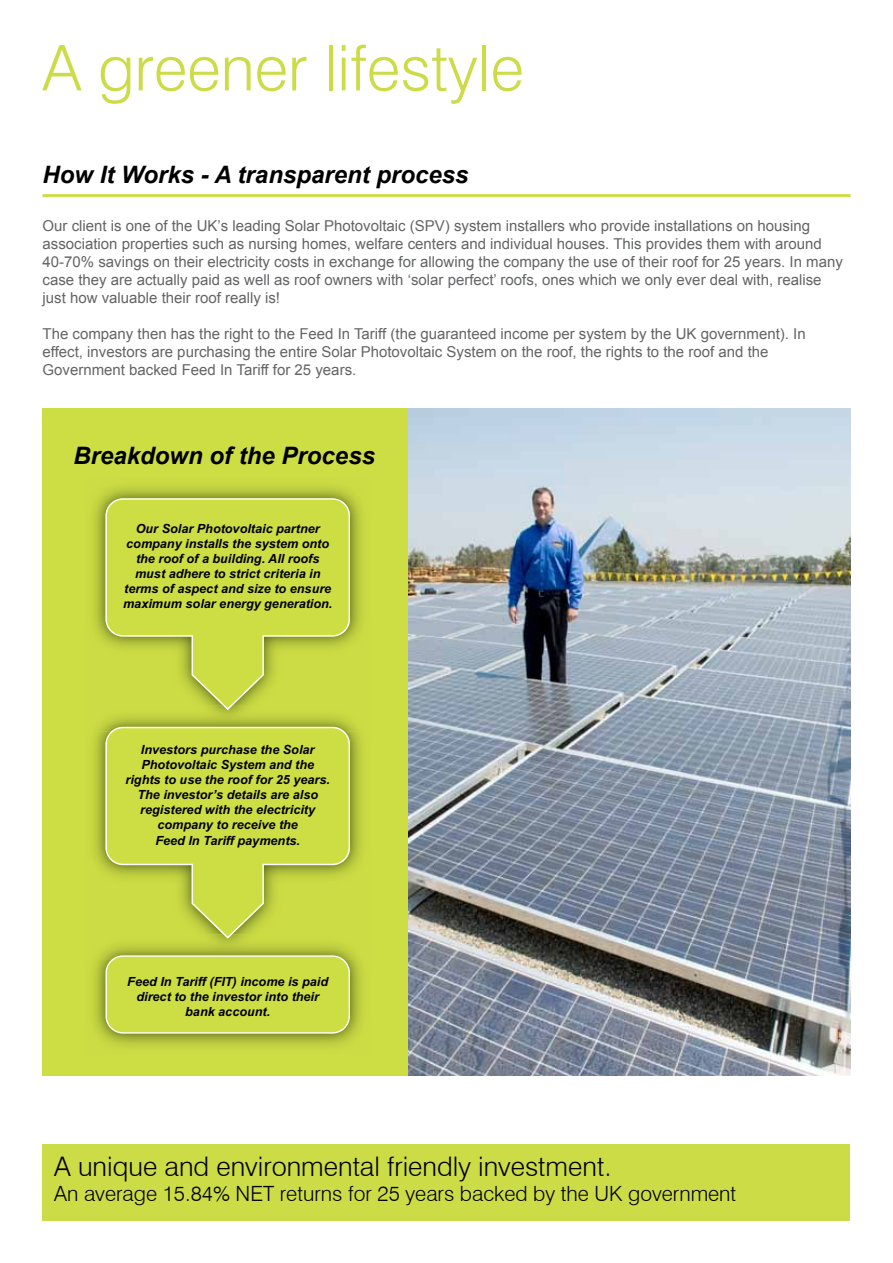
<style>
.page{position:relative;width:893px;height:1263px;background:#fff}
.page>*{position:absolute;margin:0;border:0;box-sizing:border-box;transform-origin:0 0}
.t1{font:300 63px "Swiss 721 BT";color:#ccdc46}
.t2{font:300 27px "Swiss 721 BT";color:#000}
.t3{font:italic 700 24px "Arial";color:#000}
.t4{font:300 21px "Swiss 721 BT";color:#000}
.t5{font:15px/18px "Arial";color:#636466}
.t6{font:italic 700 12.6px/15.1px "Arial";color:#000;text-align:center}
</style>
<div class="page">
<div style="left:43px;top:1144px;width:807px;height:76px;background:#ccdc46"></div>
<hr style="left:43px;top:194px;width:807px;height:3px;background:#ccdc46">
<img style="left:408px;top:408px;width:442px;height:668px">
<div style="left:43px;top:408px;width:365px;height:668px;background:#cddd44"></div>
<svg style="left:105px;top:498px;width:245px;height:208px"></svg>
<img style="left:93px;top:706px;width:269px;height:25px">
<svg style="left:223px;top:706px;width:9px;height:4px"></svg>
<svg style="left:105px;top:727px;width:245px;height:207px"></svg>
<img style="left:93px;top:934px;width:269px;height:26px">
<svg style="left:223px;top:934px;width:9px;height:4px"></svg>
<svg style="left:105px;top:955px;width:245px;height:79px"></svg>
<h1 class="t1" style="left:43px;top:30px;width:483px">A greener lifestyle</h1>
<h3 class="t3" style="left:43px;top:161px;width:427px">How It Works - A transparent process</h3>
<p class="t5" style="left:43px;top:217px;width:802px">Our client is one of the UK’s leading Solar Photovoltaic (SPV) system installers who provide installations on housing association properties such as nursing homes, welfare centers and individual houses. This provides them with around 40-70% savings on their electricity costs in exchange for allowing the company the use of their roof for 25 years. In many case they are actually paid as well as roof owners with ‘solar perfect’ roofs, ones which we only ever deal with, realise just how valuable their roof really is!</p>
<p class="t5" style="left:43px;top:325px;width:765px">The company then has the right to the Feed In Tariff (the guaranteed income per system by the UK government). In effect, investors are purchasing the entire Solar Photovoltaic System on the roof, the rights to the roof and the<br>Government backed Feed In Tariff for 25 years.</p>
<h3 class="t3" style="left:74px;top:442px;width:303px">Breakdown of the Process</h3>
<p class="t6" style="left:123px;top:521px;width:211px">Our Solar Photovoltaic partner company installs the system onto the roof of a building. All roofs must adhere to strict criteria in terms of aspect and size to ensure maximum solar energy generation.</p>
<p class="t6" style="left:126px;top:742px;width:206px">Investors purchase the Solar<br>Photovoltaic System and the rights to use the roof for 25 years.<br>The investor’s details are also registered with the electricity company to receive the<br>Feed In Tariff payments.</p>
<p class="t6" style="left:127px;top:974px;width:202px">Feed In Tariff (FIT) income is paid direct to the investor into their bank account.</p>
<h2 class="t2" style="left:54px;top:1150px;width:559px">A unique and environmental friendly investment.</h2>
<h3 class="t4" style="left:54px;top:1181px;width:684px">An average 15.84% NET returns for 25 years backed by the UK government</h3>
</div>
